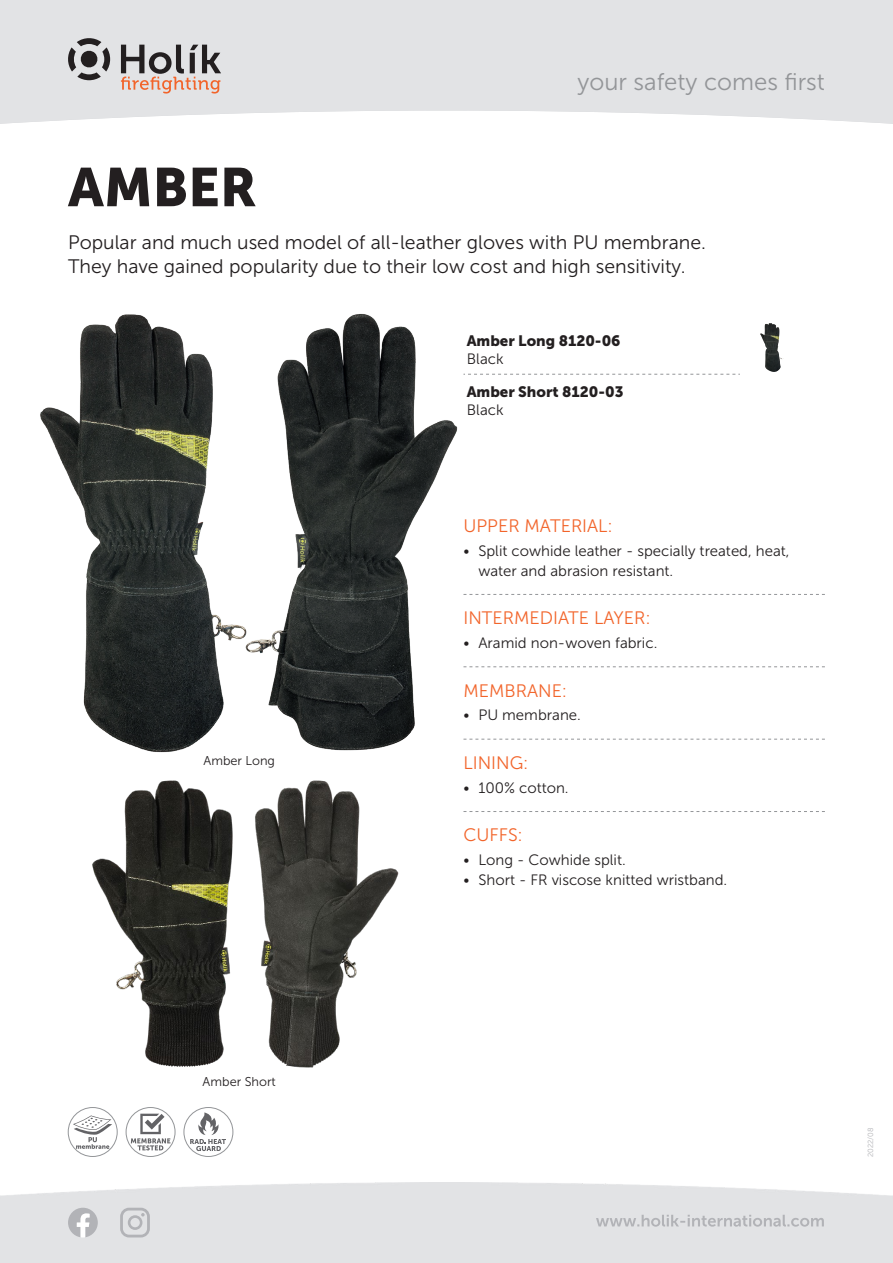
<style>
.page{position:relative;width:893px;height:1263px;background:#fff}
.page>*{position:absolute;margin:0;border:0;box-sizing:border-box;transform-origin:0 0}
.RODINA-HEADLINE{font:54px "Museo Sans 900";color:#231f20}
.t1{font:24px "Museo Sans 300";color:#939598}
.Zásahová_obuv{font:19.5px/24px "Museo Sans 300";color:#231f20}
.Nadpisek{font:18px "Museo Sans 300";color:#f2642a}
.Odrazka{font:15px/19.5px "Museo Sans 300";color:#231f20}
.Artikl{font:15px "Museo Sans 900";color:#231f20}
.Artikl-2{font:15px "Museo Sans 300";letter-spacing:.005em;color:#231f20}
.Popisek_Fota{font:12.75px "Museo Sans 300";color:#231f20}
.t2{font:7.5px "Museo Sans 300";color:#b2b3b7}
</style>
<div class="page">
<svg style="left:68px;top:38px;width:42px;height:42px;background:#959495"></svg>
<svg style="left:121px;top:45px;width:100px;height:49px;background:#b5a8a4"></svg>
<svg style="left:73px;top:1115px;width:39px;height:34px"></svg>
<div style="left:68px;top:1107px;width:49px;height:50px;border:1px solid #939598;border-radius:50%"></div>
<svg style="left:131px;top:1114px;width:39px;height:36px"></svg>
<div style="left:126px;top:1107px;width:49px;height:50px;border:1px solid #939598;border-radius:50%"></div>
<svg style="left:190px;top:1112px;width:36px;height:39px"></svg>
<div style="left:184px;top:1107px;width:49px;height:50px;border:1px solid #939598;border-radius:50%"></div>
<img style="left:40px;top:314px;width:206px;height:439px">
<img style="left:246px;top:314px;width:212px;height:437px">
<img style="left:92px;top:780px;width:307px;height:288px">
<svg style="left:596px;top:1215px;width:228px;height:12px;background:#d0d1d4"></svg>
<svg style="left:68px;top:1208px;width:30px;height:29px"></svg>
<svg style="left:120px;top:1208px;width:30px;height:29px"></svg>
<svg style="left:463px;top:594px;width:362px;height:1px"></svg>
<svg style="left:463px;top:666px;width:362px;height:1px"></svg>
<svg style="left:463px;top:739px;width:362px;height:1px"></svg>
<svg style="left:463px;top:811px;width:362px;height:1px"></svg>
<svg style="left:463px;top:374px;width:277px;height:1px"></svg>
<img style="left:760px;top:323px;width:22px;height:49px">
<p class="RODINA-HEADLINE" style="left:68px;top:157px;width:190px">AMBER</p>
<h2 class="t1" style="left:578px;top:69px;width:249px">your safety comes first</h2>
<p class="Zásahová_obuv" style="left:68px;top:230px;width:639px">Popular and much used model of all-leather gloves with PU membrane.<br>They have gained popularity due to their low cost and high sensitivity.</p>
<p class="Popisek_Fota" style="left:203px;top:754px;width:73px">Amber Long</p>
<p class="Artikl" style="left:467px;top:333px;width:155px">Amber Long 8120-06</p>
<p class="Artikl-2" style="left:467px;top:351px;width:38px">Black</p>
<p class="Artikl" style="left:467px;top:384px;width:158px">Amber Short 8120-03</p>
<p class="Artikl-2" style="left:467px;top:402px;width:38px">Black</p>
<p class="Nadpisek" style="left:463px;top:516px;width:151px">UPPER MATERIAL:</p>
<p class="Odrazka" style="left:478px;top:541px;width:313px;text-indent:-15px">• Split cowhide leather - specially treated, heat, water and abrasion resistant.</p>
<p class="Nadpisek" style="left:463px;top:608px;width:189px">INTERMEDIATE LAYER:</p>
<p class="Odrazka" style="left:463px;top:633px;width:195px">• Aramid non-woven fabric.</p>
<p class="Nadpisek" style="left:463px;top:681px;width:105px">MEMBRANE:</p>
<p class="Odrazka" style="left:463px;top:705px;width:119px">• PU membrane.</p>
<p class="Nadpisek" style="left:463px;top:753px;width:67px">LINING:</p>
<p class="Odrazka" style="left:463px;top:778px;width:107px">• 100% cotton.</p>
<p class="Nadpisek" style="left:463px;top:825px;width:61px">CUFFS:</p>
<p class="Odrazka" style="left:463px;top:850px;width:164px">• Long - Cowhide split.</p>
<p class="Odrazka" style="left:463px;top:870px;width:265px">• Short - FR viscose knitted wristband.</p>
<p class="Popisek_Fota" style="left:203px;top:1075px;width:75px">Amber Short</p>
<p class="t2" style="left:866px;top:1157px;width:31px;rotate:-90deg">2022/08</p>
</div>
